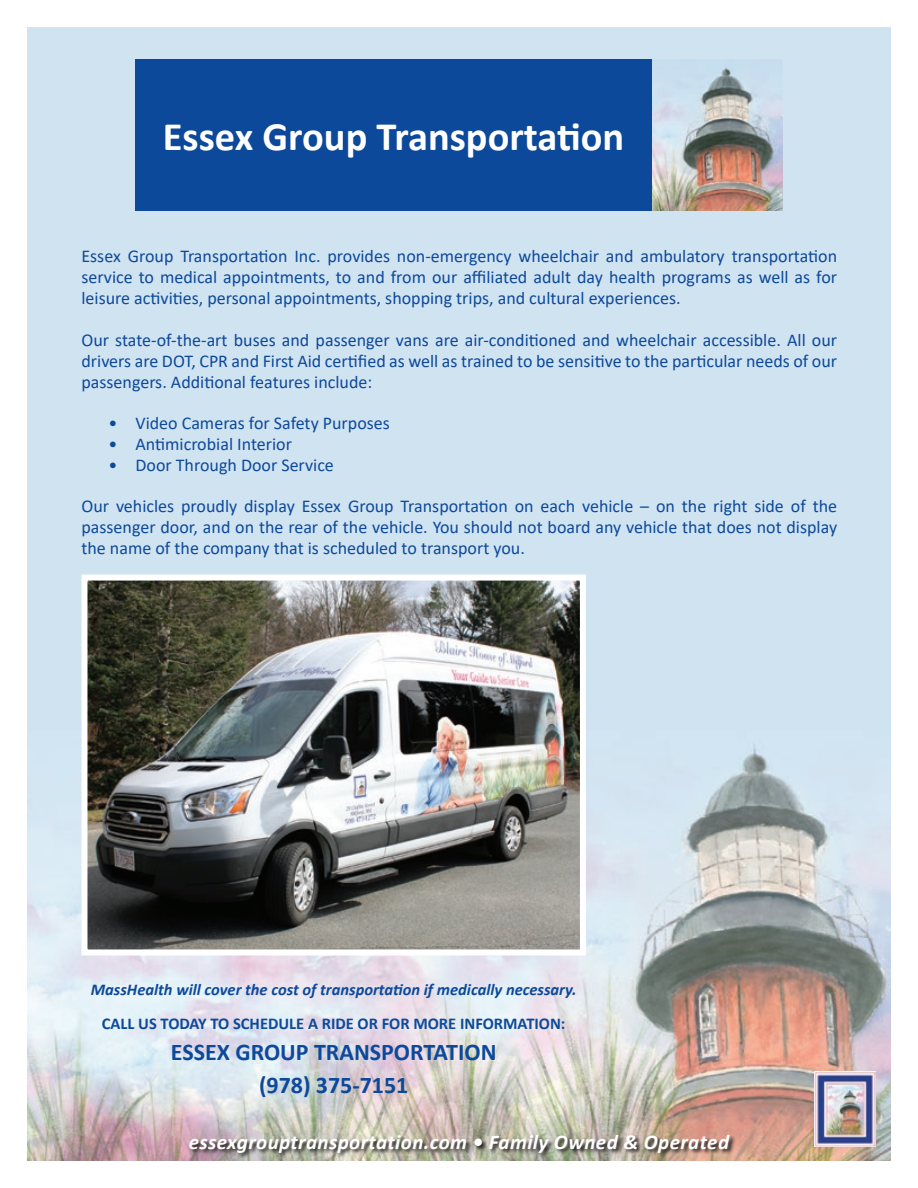
<style>
.page{position:relative;width:918px;height:1188px;background:#fff}
.page>*{position:absolute;margin:0;border:0;box-sizing:border-box;transform-origin:0 0}
.t1{font:700 40.5px "Calibri";color:#fff}
.t2{font:700 24px/33px "Calibri";color:#0d499a;text-align:center}
.t3{font:italic 700 21px "Calibri";letter-spacing:.02em;color:#fff}
.t4{font:18px/21px "Calibri";color:#0d499a;text-align:justify}
.t5{font:italic 700 16.5px "Calibri";color:#0d499a}
.t6{font:700 16.5px "Calibri";color:#0d499a}
</style>
<div class="page">
<img style="left:27px;top:27px;width:864px;height:1134px">
<img style="left:189px;top:1134px;width:547px;height:24px">
<img style="left:88px;top:582px;width:491px;height:366px">
<div style="left:81px;top:575px;width:505px;height:380px;border:6px solid #fff"></div>
<div style="left:135px;top:59px;width:517px;height:152px;background:#0d499a"></div>
<img style="left:814px;top:1072px;width:62px;height:74px">
<img style="left:652px;top:59px;width:131px;height:152px">
<h1 class="t1" style="left:163px;top:108px;width:463px">Essex Group Transportation</h1>
<p class="t4" style="left:81px;top:245px;width:757px">Essex Group Transportation Inc. provides non-emergency wheelchair and ambulatory transportation service to medical appointments, to and from our affiliated adult day health programs as well as for leisure activities, personal appointments, shopping trips, and cultural experiences.</p>
<p class="t4" style="left:81px;top:329px;width:757px">Our state-of-the-art buses and passenger vans are air-conditioned and wheelchair accessible. All our drivers are DOT, CPR and First Aid certified as well as trained to be sensitive to the particular needs of our passengers. Additional features include:</p>
<p class="t4" style="left:108px;top:412px;width:283px">• Video Cameras for Safety Purposes</p>
<p class="t4" style="left:108px;top:433px;width:185px">• Antimicrobial Interior</p>
<p class="t4" style="left:108px;top:454px;width:227px">• Door Through Door Service</p>
<p class="t4" style="left:81px;top:495px;width:757px">Our vehicles proudly display Essex Group Transportation on each vehicle – on the right side of the passenger door, and on the rear of the vehicle. You should not board any vehicle that does not display the name of the company that is scheduled to transport you.</p>
<p class="t5" style="left:91px;top:978px;width:487px">MassHealth will cover the cost of transportation if medically necessary.</p>
<p class="t6" style="left:102px;top:1012px;width:465px">CALL US TODAY TO SCHEDULE A RIDE OR FOR MORE INFORMATION:</p>
<h2 class="t2" style="left:171px;top:1035px;width:327px">ESSEX GROUP TRANSPORTATION (978) 375-7151</h2>
<p class="t3" style="left:189px;top:1127px;width:542px">essexgrouptransportation.com • Family Owned &amp; Operated</p>
</div>
